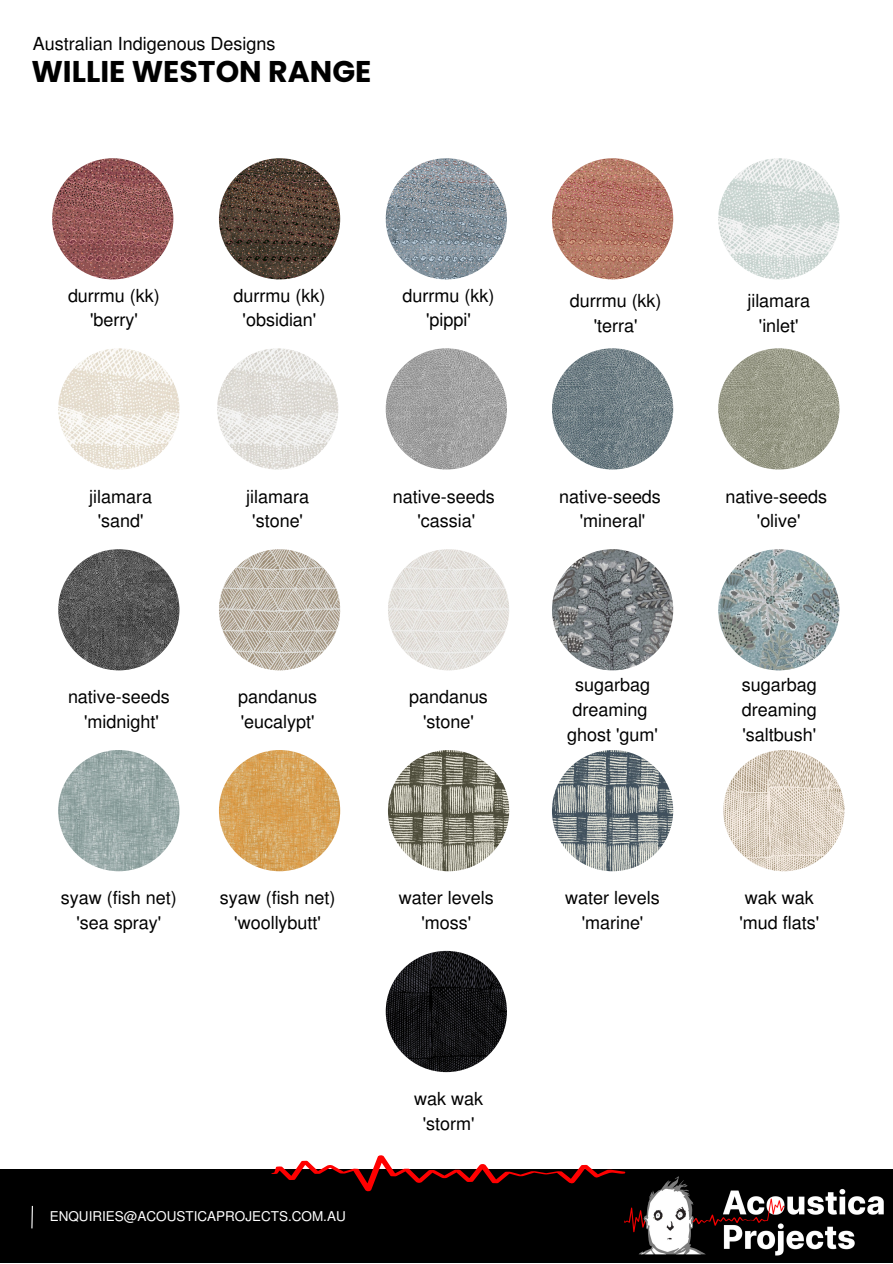
<style>
.page{position:relative;width:893px;height:1264px;background:#fff}
.page>*{position:absolute;margin:0;border:0;box-sizing:border-box;transform-origin:0 0}
.t1{font:700 30px "Poppins";color:#000}
.t2{font:18px/24.8px "Mukti";color:#000;text-align:center}
.t3{font:13.5px "Mukti";color:#fff}
</style>
<div class="page">
<div style="left:0;top:1169px;width:892px;height:93px;background:#000"></div>
<img style="left:624px;top:1176px;width:260px;height:80px">
<svg style="left:31px;top:1205px;width:2px;height:24px"></svg>
<img style="left:52px;top:158px;width:121px;height:121px;border-radius:50%">
<img style="left:58px;top:348px;width:121px;height:121px;border-radius:50%">
<img style="left:58px;top:549px;width:121px;height:121px;border-radius:50%">
<img style="left:58px;top:750px;width:121px;height:121px;border-radius:50%">
<img style="left:385px;top:158px;width:122px;height:121px;border-radius:50%">
<img style="left:219px;top:158px;width:121px;height:121px;border-radius:50%">
<img style="left:552px;top:158px;width:121px;height:121px;border-radius:50%">
<img style="left:718px;top:158px;width:121px;height:121px;border-radius:50%">
<img style="left:217px;top:348px;width:121px;height:121px;border-radius:50%">
<img style="left:385px;top:348px;width:122px;height:121px;border-radius:50%">
<img style="left:552px;top:348px;width:121px;height:121px;border-radius:50%">
<img style="left:718px;top:348px;width:121px;height:121px;border-radius:50%">
<img style="left:219px;top:549px;width:121px;height:121px;border-radius:50%">
<img style="left:388px;top:549px;width:121px;height:121px;border-radius:50%">
<img style="left:552px;top:549px;width:121px;height:121px;border-radius:50%">
<img style="left:718px;top:549px;width:121px;height:121px;border-radius:50%">
<img style="left:219px;top:750px;width:121px;height:121px;border-radius:50%">
<img style="left:388px;top:750px;width:121px;height:121px;border-radius:50%">
<img style="left:552px;top:750px;width:121px;height:121px;border-radius:50%">
<img style="left:723px;top:750px;width:121px;height:121px;border-radius:50%">
<img style="left:385px;top:950px;width:122px;height:122px;border-radius:50%">
<svg style="left:271px;top:1155px;width:355px;height:36px"></svg>
<p class="t2" style="left:33px;top:30px;width:244px">Australian Indigenous Designs</p>
<h1 class="t1" style="left:31px;top:50px;width:341px">WILLIE WESTON RANGE</h1>
<p class="t2" style="left:68px;top:282px;width:93px">durrmu (kk) 'berry'</p>
<p class="t2" style="left:233px;top:282px;width:93px">durrmu (kk) 'obsidian'</p>
<p class="t2" style="left:402px;top:282px;width:93px">durrmu (kk) 'pippi'</p>
<p class="t2" style="left:569px;top:287px;width:93px">durrmu (kk) 'terra'</p>
<p class="t2" style="left:747px;top:287px;width:64px">jilamara 'inlet'</p>
<p class="t2" style="left:89px;top:483px;width:64px">jilamara 'sand'</p>
<p class="t2" style="left:246px;top:483px;width:64px">jilamara 'stone'</p>
<p class="t2" style="left:393px;top:483px;width:103px">native-seeds 'cassia'</p>
<p class="t2" style="left:559px;top:483px;width:103px">native-seeds 'mineral'</p>
<p class="t2" style="left:725px;top:483px;width:103px">native-seeds 'olive'</p>
<p class="t2" style="left:68px;top:684px;width:103px">native-seeds 'midnight'</p>
<p class="t2" style="left:238px;top:684px;width:80px;text-align:left">pandanus 'eucalypt'</p>
<p class="t2" style="left:409px;top:684px;width:80px">pandanus 'stone'</p>
<p class="t2" style="left:567px;top:671px;width:92px">sugarbag dreaming ghost 'gum'</p>
<p class="t2" style="left:61px;top:884px;width:117px">syaw (fish net) 'sea spray'</p>
<p class="t2" style="left:565px;top:884px;width:96px">water levels 'marine'</p>
<p class="t2" style="left:220px;top:884px;width:117px">syaw (fish net) 'woollybutt'</p>
<p class="t2" style="left:399px;top:884px;width:96px">water levels 'moss'</p>
<p class="t3" style="left:50px;top:1207px;width:297px">ENQUIRIES@ACOUSTICAPROJECTS.COM.AU</p>
<p class="t2" style="left:414px;top:1085px;width:70px">wak wak 'storm'</p>
<p class="t2" style="left:741px;top:671px;width:76px;text-align:justify">sugarbag dreaming 'saltbush'</p>
<p class="t2" style="left:739px;top:884px;width:81px">wak wak 'mud flats'</p>
</div>
